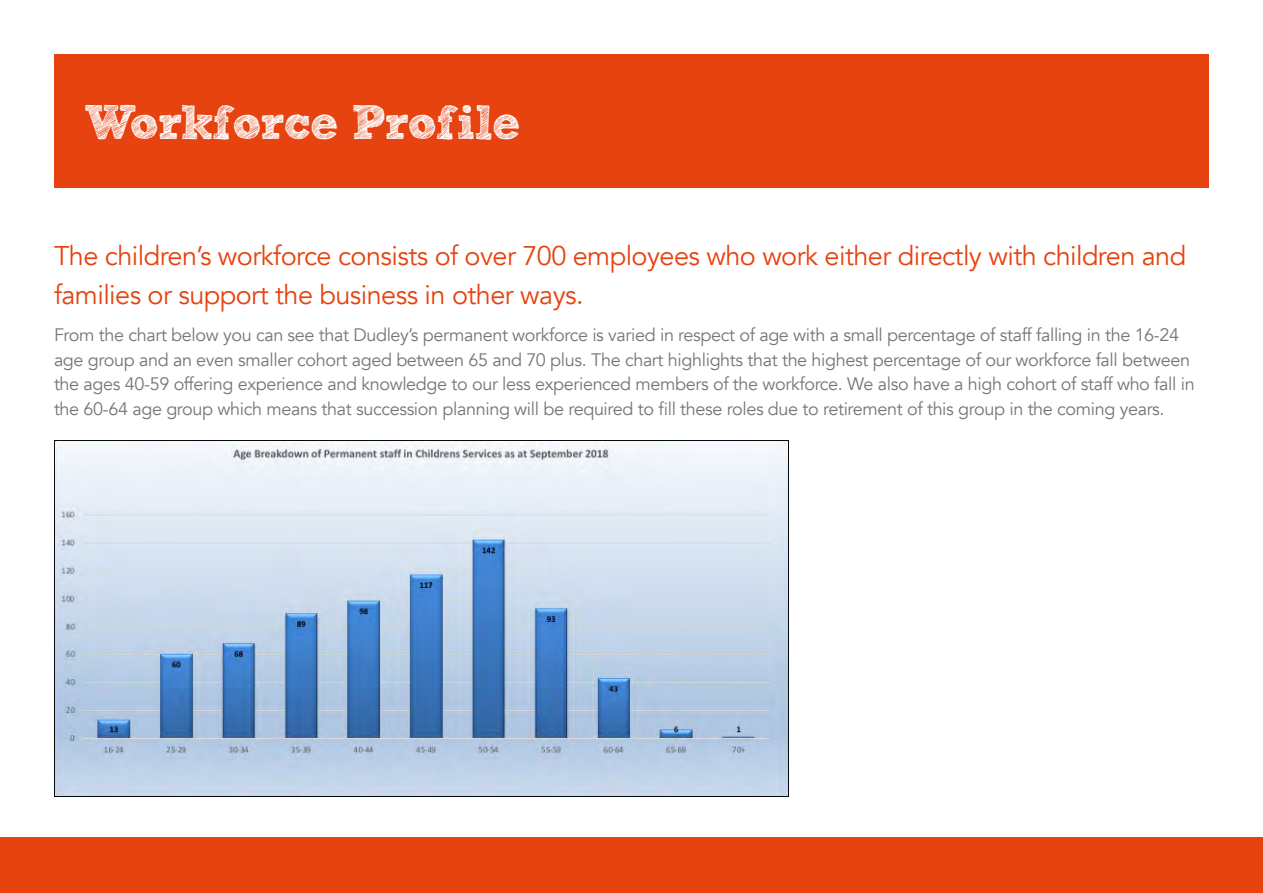
<style>
.page{position:relative;width:1263px;height:893px;background:#fff}
.page>*{position:absolute;margin:0;border:0;box-sizing:border-box;transform-origin:0 0}
.t1{font:700 48px "freeversion Sketch Block";letter-spacing:-.02em;color:#fff}
.t2{font:27px/38.4px "Avenir";letter-spacing:-.02em;color:#e74310}
.t3{font:18px/24.6px "Avenir";letter-spacing:-.02em;color:#73767a}
</style>
<div class="page">
<div style="left:0;top:838px;width:1263px;height:55px;background:#e74310"></div>
<div style="left:54px;top:54px;width:1155px;height:133px;background:#e74310"></div>
<img style="left:54px;top:441px;width:734px;height:355px">
<p class="t1" style="left:84px;top:104px;width:438px">Workforce Profile</p>
<p class="t2" style="left:54px;top:237px;width:1134px">The children’s workforce consists of over 700 employees who work either directly with children and families or support the business in other ways.</p>
<p class="t3" style="left:54px;top:323px;width:1142px">From the chart below you can see that Dudley’s permanent workforce is varied in respect of age with a small percentage of staff falling in the 16-24 age group and an even smaller cohort aged between 65 and 70 plus. The chart highlights that the highest percentage of our workforce fall between the ages 40-59 offering experience and knowledge to our less experienced members of the workforce. We also have a high cohort of staff who fall in the 60-64 age group which means that succession planning will be required to fill these roles due to retirement of this group in the coming years.</p>
</div>
